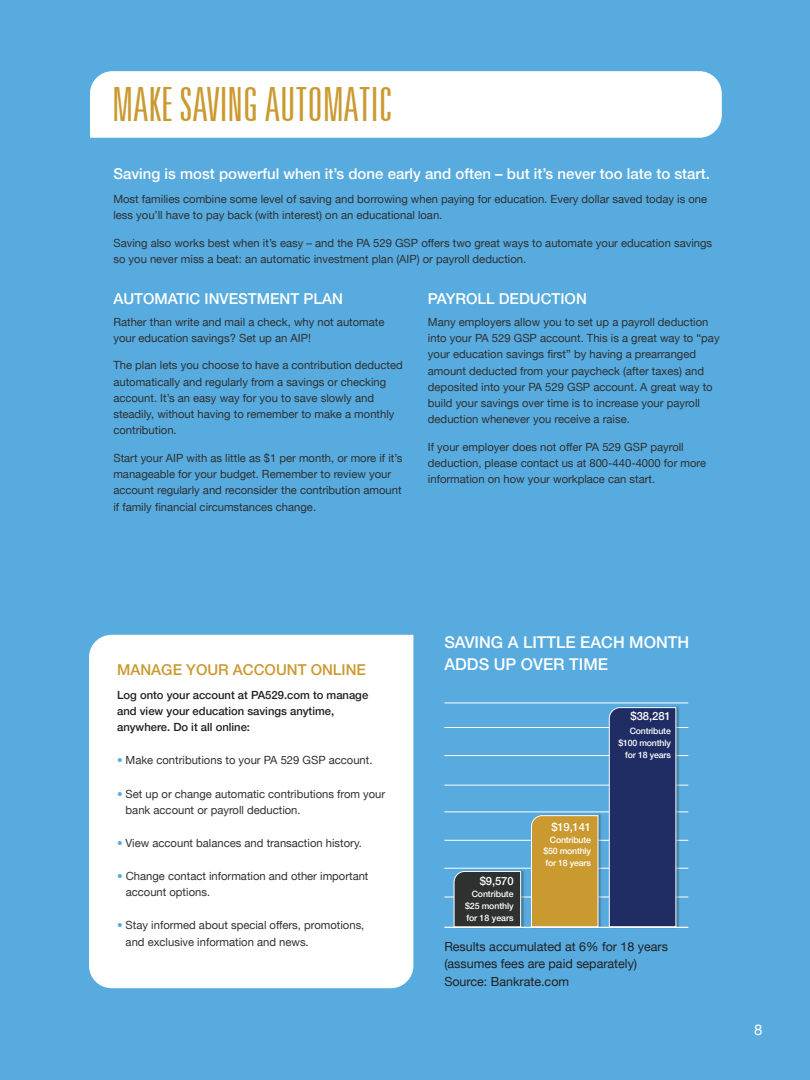
<style>
.page{position:relative;width:810px;height:1080px;background:#57abdf}
.page>*{position:absolute;margin:0;border:0;box-sizing:border-box;transform-origin:0 0}
.t1{font:300 ultra-condensed 46.25px "Nova Light Ultra S Si";color:#ca9a30}
.t2{font:500 16.25px/21.2px "Helvetica Neue LT";color:#fff}
.text{font:500 15px "Helvetica Neue LT";color:#fff}
.t3{font:500 15px "Helvetica Neue LT";color:#ca9a30}
.t4{font:15px "Helvetica Neue LT";color:#fff}
.t5{font:12.5px "Helvetica Neue LT";color:#231f20}
.text-2{font:11.25px/16.2px "Helvetica Neue LT";color:#2f3030}
.t6{font:500 11.25px/16.2px "Helvetica Neue LT";color:#231f20}
.t7{font:500 11.25px "Helvetica Neue LT";letter-spacing:-.01em;color:#fff}
.t8{font:500 8.75px/11.8px "Helvetica Neue LT";letter-spacing:-.02em;color:#fff;text-align:justify}
.s1{color:#57abdf}
</style>
<div class="page">
<div style="left:90px;top:71px;width:632px;height:67px;background:#fff"></div>
<div style="left:89px;top:635px;width:324px;height:353px;background:#fff"></div>
<hr style="left:444px;top:868px;width:244px;height:1px;background:#fff">
<hr style="left:444px;top:812px;width:244px;height:1px;background:#fff">
<hr style="left:444px;top:755px;width:244px;height:1px;background:#fff">
<hr style="left:444px;top:727px;width:244px;height:1px;background:#fff">
<hr style="left:444px;top:785px;width:244px;height:1px;background:#fff">
<hr style="left:444px;top:840px;width:244px;height:1px;background:#fff">
<hr style="left:444px;top:897px;width:244px;height:1px;background:#fff">
<hr style="left:444px;top:703px;width:244px;height:1px;background:#fff">
<div style="left:454px;top:869px;width:71px;height:60px;background:#231f20;opacity:.35"></div>
<svg style="left:453px;top:871px;width:69px;height:56px;background:#3b3e3f"></svg>
<div style="left:531px;top:813px;width:71px;height:116px;background:#231f20;opacity:.35"></div>
<svg style="left:531px;top:815px;width:68px;height:112px;background:#ca9e3a"></svg>
<div style="left:609px;top:705px;width:71px;height:224px;background:#231f20;opacity:.35"></div>
<div style="left:608px;top:707px;width:69px;height:220px;background:#202c64"></div>
<hr style="left:444px;top:927px;width:244px;height:1px;background:#fff">
<p class="t1" style="left:112px;top:81px;width:281px">MAKE SAVING AUTOMATIC</p>
<p class="text" style="left:113px;top:164px;width:596px">Saving is most powerful when it’s done early and often – but it’s never too late to start.</p>
<p class="text-2" style="left:113px;top:191px;width:595px">Most families combine some level of saving and borrowing when paying for education. Every dollar saved today is one less you’ll have to pay back (with interest) on an educational loan.</p>
<p class="text-2" style="left:113px;top:235px;width:600px">Saving also works best when it’s easy – and the PA 529 GSP offers two great ways to automate your education savings so you never miss a beat: an automatic investment plan (AIP) or payroll deduction.</p>
<p class="text" style="left:113px;top:290px;width:231px">AUTOMATIC INVESTMENT PLAN</p>
<p class="text-2" style="left:113px;top:313px;width:273px">Rather than write and mail a check, why not automate your education savings? Set up an AIP!</p>
<p class="text-2" style="left:113px;top:357px;width:291px">The plan lets you choose to have a contribution deducted automatically and regularly from a savings or checking account. It’s an easy way for you to save slowly and steadily, without having to remember to make a monthly contribution.</p>
<p class="text-2" style="left:113px;top:450px;width:291px">Start your AIP with as little as $1 per month, or more if it’s manageable for your budget. Remember to review your account regularly and reconsider the contribution amount if family financial circumstances change.</p>
<p class="text" style="left:428px;top:290px;width:160px">PAYROLL DEDUCTION</p>
<p class="text-2" style="left:428px;top:314px;width:293px">Many employers allow you to set up a payroll deduction into your PA 529 GSP account. This is a great way to “pay your education savings first” by having a prearranged amount deducted from your paycheck (after taxes) and deposited into your PA 529 GSP account. A great way to build your savings over time is to increase your payroll deduction whenever you receive a raise.</p>
<p class="text-2" style="left:428px;top:439px;width:280px">If your employer does not offer PA 529 GSP payroll deduction, please contact us at 800-440-4000 for more information on how your workplace can start.</p>
<p class="t3" style="left:117px;top:660px;width:250px">MANAGE YOUR ACCOUNT ONLINE</p>
<p class="t6" style="left:117px;top:687px;width:253px">Log onto your account at PA529.com to manage and view your education savings anytime, anywhere. Do it all online:</p>
<p class="text-2" style="left:117px;top:752px;width:257px"><span class="s1">•</span> Make contributions to your PA 529 GSP account.</p>
<p class="text-2" style="left:126px;top:785px;width:261px;text-indent:-9px"><span class="s1">•</span> Set up or change automatic contributions from your bank account or payroll deduction.</p>
<p class="text-2" style="left:117px;top:835px;width:246px"><span class="s1">•</span> View account balances and transaction history.</p>
<p class="text-2" style="left:126px;top:868px;width:244px;text-indent:-9px"><span class="s1">•</span> Change contact information and other important account options.</p>
<p class="text-2" style="left:126px;top:917px;width:240px;text-indent:-9px"><span class="s1">•</span> Stay informed about special offers, promotions, and exclusive information and news.</p>
<p class="t2" style="left:444px;top:632px;width:246px">SAVING A LITTLE EACH MONTH<br>ADDS UP OVER TIME</p>
<p class="t7" style="left:480px;top:875px;width:35px">$9,570</p>
<p class="t8" style="left:465px;top:888px;width:50px;text-indent:7px">Contribute $25 monthly for 18 years</p>
<p class="t7" style="left:551px;top:820px;width:41px">$19,141</p>
<p class="t8" style="left:543px;top:833px;width:49px;text-indent:6px">Contribute $50 monthly for 18 years</p>
<p class="t7" style="left:631px;top:709px;width:42px">$38,281</p>
<p class="t8" style="left:619px;top:725px;width:54px;text-align:right">Contribute $100 monthly for 18 years</p>
<p class="t5" style="left:444px;top:939px;width:225px">Results accumulated at 6% for 18 years</p>
<p class="t5" style="left:444px;top:956px;width:194px">(assumes fees are paid separately)</p>
<p class="t5" style="left:444px;top:974px;width:126px">Source: Bankrate.com</p>
<p class="t4" style="left:754px;top:1021px;width:10px">8</p>
</div>
